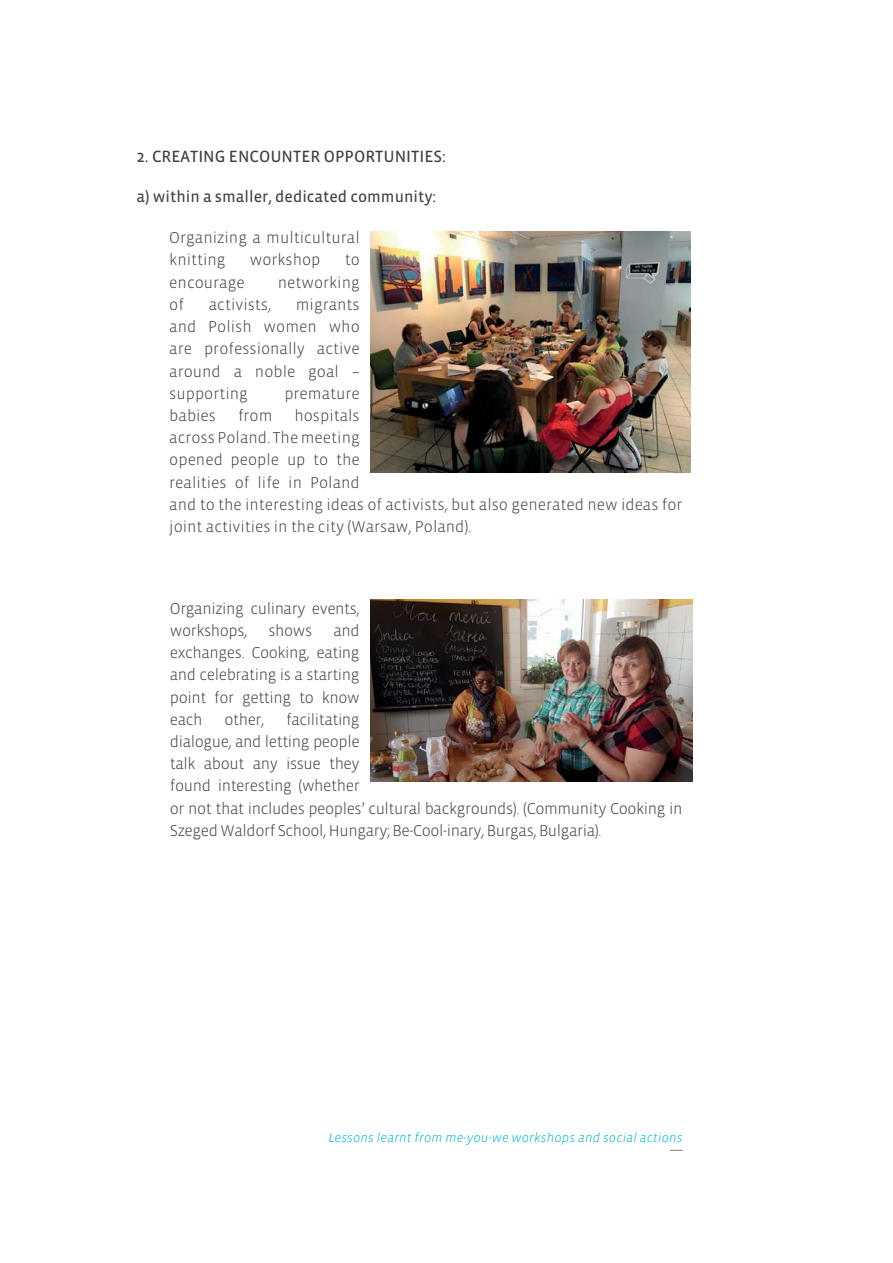
<style>
.page{position:relative;width:893px;height:1263px;background:#fff}
.page>*{position:absolute;margin:0;border:0;box-sizing:border-box;transform-origin:0 0}
.t1{font:16.65px "Vista Sans PL";color:#404041}
.t2{font:300 16.05px/22.2px "Vista Sans PL";color:#404041}
.t3{font:300 16.05px/22.2px "Vista Sans PL";letter-spacing:-.025em;color:#404041}
.t4{font:16.05px "Vista Sans PL";color:#404041}
.t5{font:italic 300 12.9px "Vista Sans PL";letter-spacing:.01em;color:#00b1cc}
</style>
<div class="page">
<svg style="left:670px;top:1150px;width:13px;height:1px"></svg>
<img style="left:370px;top:231px;width:321px;height:241px">
<img style="left:370px;top:600px;width:322px;height:181px">
<p class="t1" style="left:137px;top:149px;width:311px">2. CREATING ENCOUNTER OPPORTUNITIES:</p>
<p class="t4" style="left:137px;top:190px;width:301px">a) within a smaller, dedicated community:</p>
<p class="t2" style="left:169px;top:228px;width:192px">Organizing a multicultural knitting</p>
<p class="t2" style="left:250px;top:250px;width:72px">workshop</p>
<p class="t2" style="left:345px;top:250px;width:17px">to</p>
<p class="t2" style="left:169px;top:272px;width:77px">encourage</p>
<p class="t2" style="left:278px;top:272px;width:84px">networking</p>
<p class="t2" style="left:169px;top:294px;width:16px">of</p>
<p class="t2" style="left:209px;top:294px;width:64px">activists,</p>
<p class="t2" style="left:169px;top:294px;width:192px;text-align:justify;text-indent:127px">migrants and Polish women who are professionally active around a noble goal – supporting</p>
<p class="t2" style="left:284px;top:383px;width:77px">premature</p>
<p class="t2" style="left:169px;top:406px;width:515px;text-indent:125px">hospitals<br>across Poland. The meeting<br>opened people up to the<br>realities of life in Poland<br>and to the interesting ideas of activists, but also generated new ideas for joint activities in the city (Warsaw, Poland).</p>
<p class="t2" style="left:169px;top:406px;width:48px">babies</p>
<p class="t2" style="left:238px;top:406px;width:36px">from</p>
<p class="t3" style="left:170px;top:598px;width:191px">Organizing culinary events, workshops,</p>
<p class="t2" style="left:170px;top:620px;width:191px;text-align:justify;text-indent:163px">and exchanges. Cooking, eating and celebrating is a starting point for getting to know each</p>
<p class="t2" style="left:268px;top:620px;width:45px">shows</p>
<p class="t3" style="left:170px;top:709px;width:514px;text-indent:116px">facilitating<br>dialogue, and letting people<br>talk about any issue they<br>found interesting (whether<br>or not that includes peoples’ cultural backgrounds). (Community Cooking in Szeged Waldorf School, Hungary; Be-Cool-inary, Burgas, Bulgaria).</p>
<p class="t2" style="left:224px;top:709px;width:41px">other,</p>
<p class="t5" style="left:328px;top:1130px;width:356px">Lessons learnt from me-you-we workshops and social actions</p>
</div>
